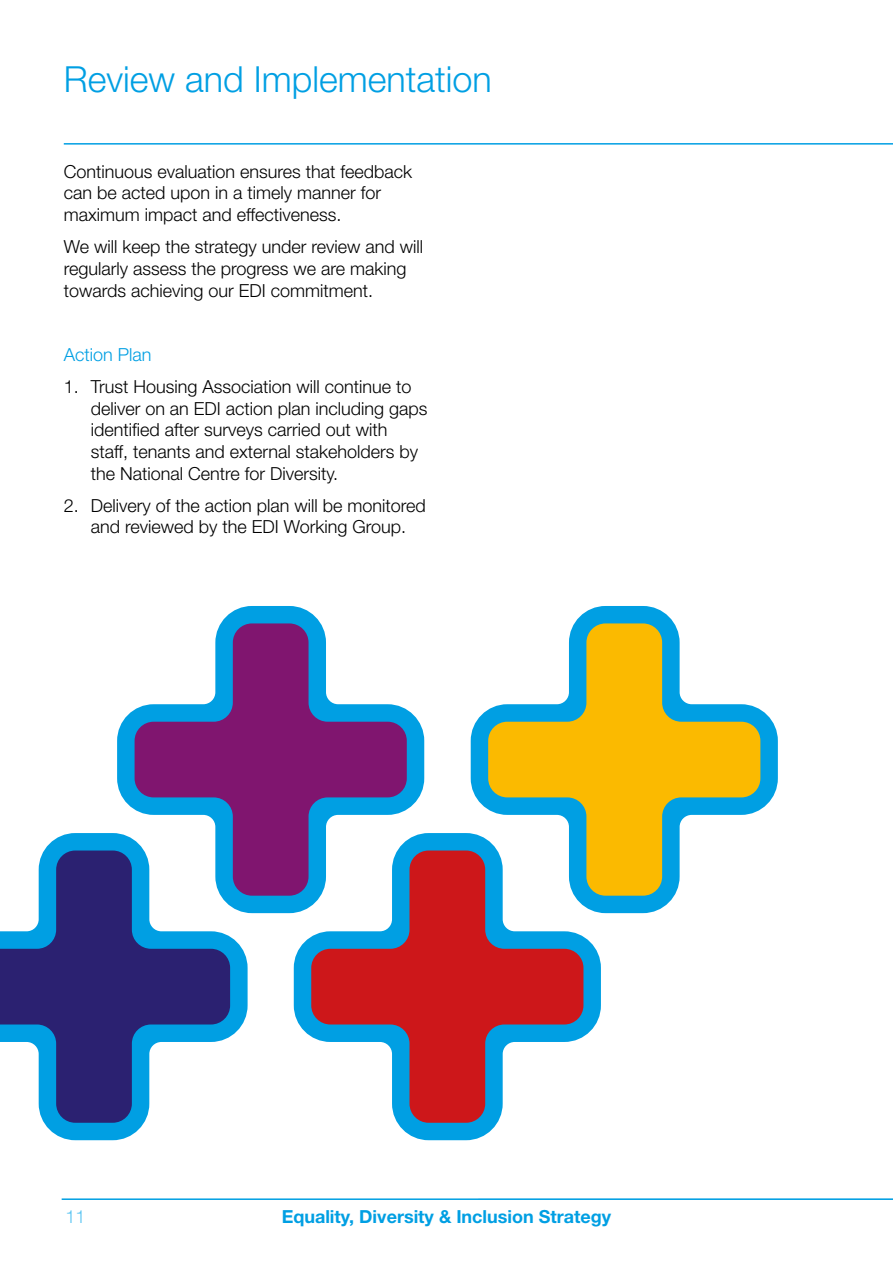
<style>
.page{position:relative;width:893px;height:1263px;background:#fff}
.page>*{position:absolute;margin:0;border:0;box-sizing:border-box;transform-origin:0 0}
.t1{font:300 36px "Helvetica Neue";color:#009fe3}
.t2{font:300 18px/21.6px "Helvetica Neue";color:#000}
.t3{font:700 18px "Helvetica Neue";color:#009fe3}
.t4{font:300 18px "Helvetica Neue";color:#009fe3}
.t5{font:300 18px "Helvetica Neue";color:#5bc5f2}
</style>
<div class="page">
<hr style="left:62px;top:1198px;width:831px;height:2px;background:#009fe3">
<hr style="left:64px;top:143px;width:829px;height:2px;background:#009fe3">
<svg style="left:44px;top:833px;width:204px;height:307px"></svg>
<svg style="left:0;top:850px;width:230px;height:273px;fill:#2b2171"></svg>
<svg style="left:117px;top:606px;width:307px;height:307px"></svg>
<svg style="left:135px;top:623px;width:272px;height:273px"></svg>
<svg style="left:471px;top:606px;width:307px;height:307px"></svg>
<svg style="left:488px;top:623px;width:272px;height:273px"></svg>
<svg style="left:294px;top:833px;width:307px;height:307px"></svg>
<svg style="left:311px;top:850px;width:272px;height:273px"></svg>
<h1 class="t1" style="left:64px;top:57px;width:430px">Review and Implementation</h1>
<p class="t2" style="left:64px;top:160px;width:350px">Continuous evaluation ensures that feedback can be acted upon in a timely manner for maximum impact and effectiveness.</p>
<p class="t2" style="left:64px;top:236px;width:361px">We will keep the strategy under review and will regularly assess the progress we are making towards achieving our EDI commitment.</p>
<p class="t4" style="left:64px;top:344px;width:89px">Action Plan</p>
<p class="t2" style="left:91px;top:376px;width:338px;text-indent:-27px">1. Trust Housing Association will continue to deliver on an EDI action plan including gaps identified after surveys carried out with staff, tenants and external stakeholders by the National Centre for Diversity.</p>
<p class="t2" style="left:64px;top:494px;width:364px;text-align:center">2. Delivery of the action plan will be monitored and reviewed by the EDI Working Group.</p>
<p class="t5" style="left:65px;top:1205px;width:22px">11</p>
<p class="t3" style="left:282px;top:1205px;width:331px">Equality, Diversity &amp; Inclusion Strategy</p>
</div>
